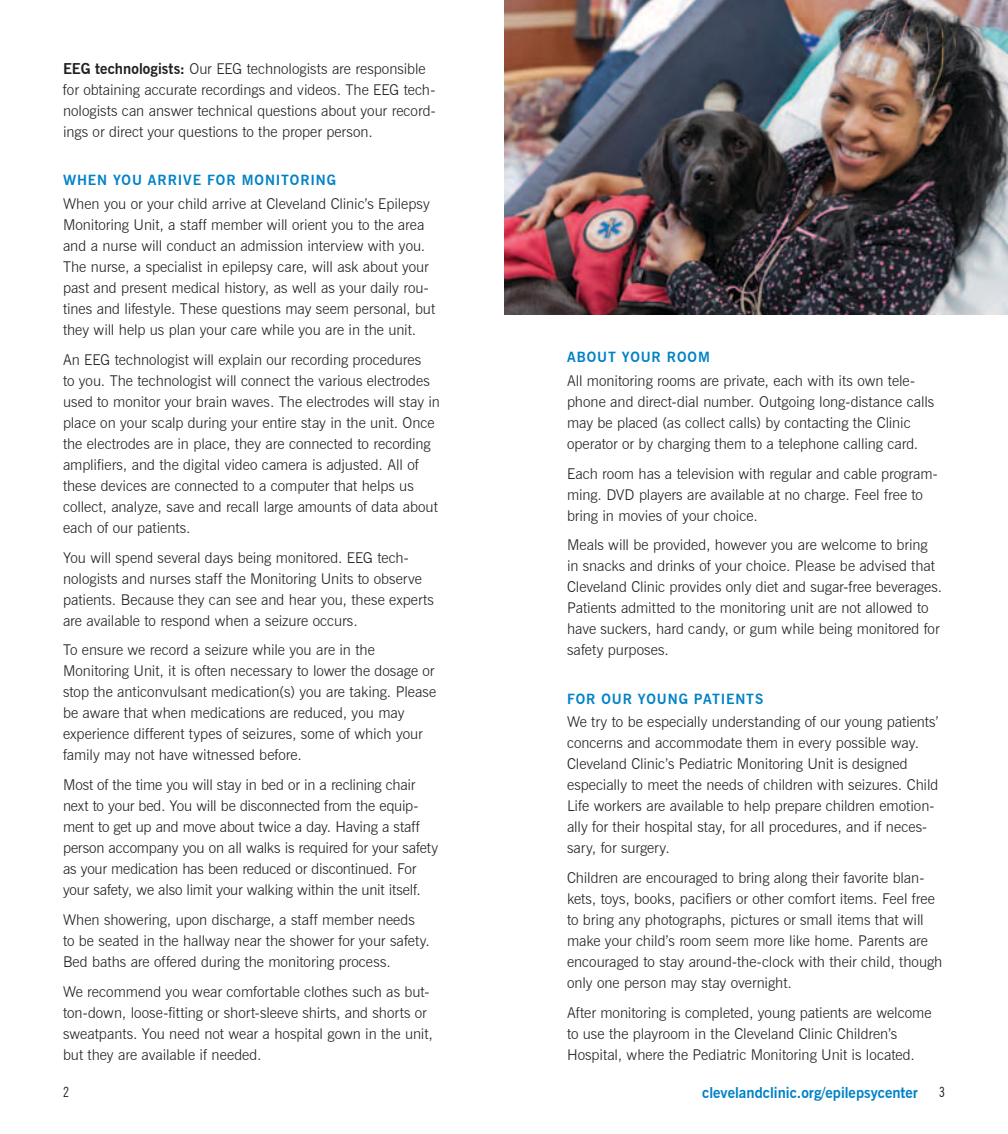
<style>
.page{position:relative;width:1008px;height:1134px;background:#fff}
.page>*{position:absolute;margin:0;border:0;box-sizing:border-box;transform-origin:0 0}
.t1{font:300 14.88px/21px "News Gothic BT";color:#231f20}
.t2{font:700 14.88px "News Gothic BT";color:#0082c7}
.t3{font:700 14px "News Gothic BT";letter-spacing:.065em;color:#0082c7}
.t4{font:condensed 14px "News Gothic BT";color:#231f20}
.s1{font-weight:700}
</style>
<div class="page">
<img style="left:504px;top:0;width:504px;height:315px">
<p class="t1" style="left:63px;top:58px;width:374px"><span class="s1">EEG TECHNOLOGISTS:</span> Our EEG technologists are responsible for obtaining accurate recordings and videos. The EEG tech&shy;nologists can answer technical questions about your record&shy;ings or direct your questions to the proper person.</p>
<p class="t3" style="left:63px;top:172px;width:275px">WHEN YOU ARRIVE FOR MONITORING</p>
<p class="t1" style="left:63px;top:193px;width:374px">When you or your child arrive at Cleveland Clinic’s Epilepsy Monitoring Unit, a staff member will orient you to the area and a nurse will conduct an admission interview with you.<br>The nurse, a specialist in epilepsy care, will ask about your past and present medical history, as well as your daily rou&shy;tines and lifestyle. These questions may seem personal, but they will help us plan your care while you are in the unit.</p>
<p class="t1" style="left:63px;top:349px;width:379px">An EEG technologist will explain our recording procedures<br>to you. The technologist will connect the various electrodes used to monitor your brain waves. The electrodes will stay in place on your scalp during your entire stay in the unit. Once the electrodes are in place, they are connected to recording amplifiers, and the digital video camera is adjusted. All of these devices are connected to a computer that helps us collect, analyze, save and recall large amounts of data about each of our patients.</p>
<p class="t1" style="left:63px;top:547px;width:373px">You will spend several days being monitored. EEG tech&shy;nologists and nurses staff the Monitoring Units to observe patients. Because they can see and hear you, these experts are available to respond when a seizure occurs.</p>
<p class="t1" style="left:63px;top:640px;width:375px">To ensure we record a seizure while you are in the Monitoring Unit, it is often necessary to lower the dosage or stop the anticonvulsant medication(s) you are taking. Please be aware that when medications are reduced, you may experience different types of seizures, some of which your family may not have witnessed before.</p>
<p class="t1" style="left:63px;top:774px;width:377px">Most of the time you will stay in bed or in a reclining chair next to your bed. You will be disconnected from the equip&shy;ment to get up and move about twice a day. Having a staff person accompany you on all walks is required for your safety as your medication has been reduced or discontinued. For your safety, we also limit your walking within the unit itself.</p>
<p class="t1" style="left:63px;top:909px;width:369px">When showering, upon discharge, a staff member needs<br>to be seated in the hallway near the shower for your safety.<br>Bed baths are offered during the monitoring process.</p>
<p class="t1" style="left:63px;top:981px;width:371px">We recommend you wear comfortable clothes such as but&shy;ton-down, loose-fitting or short-sleeve shirts, and shorts or sweatpants. You need not wear a hospital gown in the unit, but they are available if needed.</p>
<p class="t3" style="left:567px;top:349px;width:142px">ABOUT YOUR ROOM</p>
<p class="t1" style="left:567px;top:370px;width:369px">All monitoring rooms are private, each with its own tele&shy;phone and direct-dial number. Outgoing long-distance calls may be placed (as collect calls) by contacting the Clinic operator or by charging them to a telephone calling card.</p>
<p class="t1" style="left:567px;top:463px;width:372px">Each room has a television with regular and cable program&shy;ming. DVD players are available at no charge. Feel free to bring in movies of your choice.</p>
<p class="t1" style="left:567px;top:535px;width:377px">Meals will be provided, however you are welcome to bring in snacks and drinks of your choice. Please be advised that Cleveland Clinic provides only diet and sugar-free beverages.<br>Patients admitted to the monitoring unit are not allowed to have suckers, hard candy, or gum while being monitored for safety purposes.</p>
<p class="t3" style="left:567px;top:690px;width:198px">FOR OU R YOUNG PATIENTS</p>
<p class="t1" style="left:567px;top:711px;width:373px">We try to be especially understanding of our young patients’ concerns and accommodate them in every possible way.<br>Cleveland Clinic’s Pediatric Monitoring Unit is designed especially to meet the needs of children with seizures. Child Life workers are available to help prepare children emotion&shy;ally for their hospital stay, for all procedures, and if neces&shy;sary, for surgery.</p>
<p class="t1" style="left:567px;top:867px;width:377px">Children are encouraged to bring along their favorite blan&shy;kets, toys, books, pacifiers or other comfort items. Feel free to bring any photographs, pictures or small items that will make your child’s room seem more like home. Parents are encouraged to stay around-the-clock with their child, though only one person may stay overnight.</p>
<p class="t1" style="left:567px;top:1002px;width:366px">After monitoring is completed, young patients are welcome to use the playroom in the Cleveland Clinic Children’s<br>Hospital, where the Pediatric Monitoring Unit is located.</p>
<p class="t4" style="left:63px;top:1084px;width:7px">2</p>
<p class="t2" style="left:702px;top:1084px;width:217px">CLEVELANDCLINIC.ORG/EPILEPSYCENTER</p>
<p class="t4" style="left:939px;top:1084px;width:7px">3</p>
</div>
